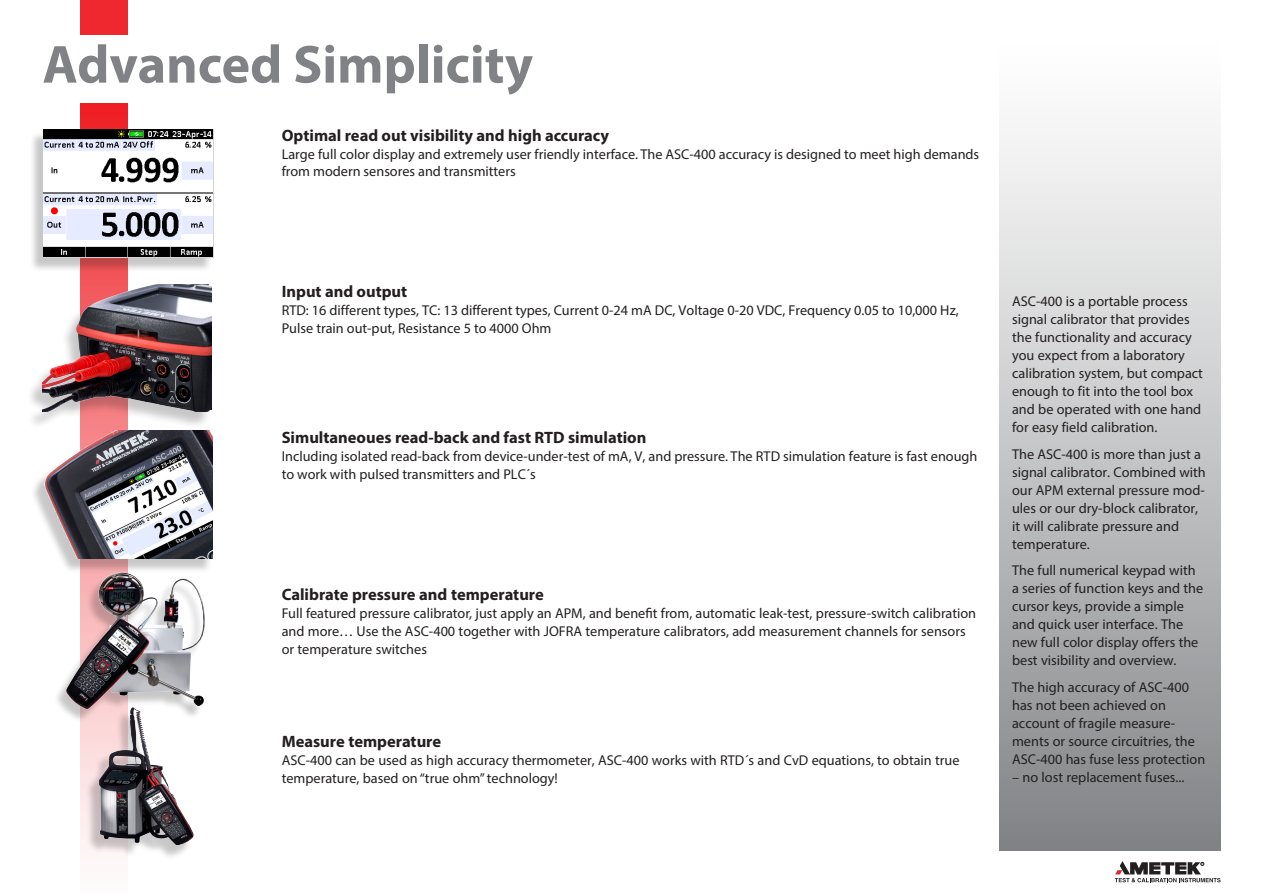
<style>
.page{position:relative;width:1263px;height:893px;background:#fff}
.page>*{position:absolute;margin:0;border:0;box-sizing:border-box;transform-origin:0 0}
.t1{font:700 54px "Myriad Pro";color:#808285}
.t2{font:700 16.5px "Myriad Pro";color:#231f20}
._1_Body_Text_Black_9{font:14.25px/18px "Myriad Pro";color:#231f20}
</style>
<div class="page">
<div style="left:999px;top:42px;width:221px;height:808px;background:linear-gradient(to bottom,#fff,#838588)"></div>
<svg style="left:1115px;top:861px;width:105px;height:21px"></svg>
<div style="left:81px;top:0;width:47px;height:35px;background:#ee282e"></div>
<svg style="left:81px;top:103px;width:47px;height:749px;fill:#ee2429"></svg>
<div style="left:29px;top:131px;width:184px;height:142px;background:#231f20;opacity:.25"></div>
<img style="left:43px;top:129px;width:170px;height:127px">
<div style="left:31px;top:433px;width:181px;height:141px;background:#231f20;opacity:.25"></div>
<img style="left:43px;top:430px;width:170px;height:128px">
<div style="left:53px;top:575px;width:150px;height:149px;background:#231f20;opacity:.25"></div>
<img style="left:64px;top:570px;width:142px;height:139px">
<div style="left:85px;top:710px;width:108px;height:151px;background:#231f20;opacity:.25"></div>
<img style="left:97px;top:705px;width:99px;height:143px">
<div style="left:27px;top:285px;width:185px;height:144px;background:#231f20;opacity:.25"></div>
<img style="left:42px;top:285px;width:169px;height:127px">
<p class="t1" style="left:43px;top:29px;width:492px">Advanced Simplicity</p>
<p class="t2" style="left:282px;top:125px;width:329px">Optimal read out visibility and high accuracy</p>
<p class="_1_Body_Text_Black_9" style="left:282px;top:145px;width:699px;line-height:17.1px">Large full color display and extremely user friendly interface. The ASC-400 accuracy is designed to meet high demands from modern sensores and transmitters</p>
<p class="t2" style="left:282px;top:281px;width:127px">Input and output</p>
<p class="_1_Body_Text_Black_9" style="left:282px;top:301px;width:678px">RTD: 16 different types, TC: 13 different types, Current 0-24 mA DC, Voltage 0-20 VDC, Frequency 0.05 to 10,000 Hz,<br>Pulse train out-put, Resistance 5 to 4000 Ohm</p>
<p class="t2" style="left:282px;top:427px;width:366px">Simultaneoues read-back and fast RTD simulation</p>
<p class="_1_Body_Text_Black_9" style="left:282px;top:447px;width:697px">Including isolated read-back from device-under-test of mA, V, and pressure. The RTD simulation feature is fast enough to work with pulsed transmitters and PLC´s</p>
<p class="t2" style="left:282px;top:583px;width:264px">Calibrate pressure and temperature</p>
<p class="_1_Body_Text_Black_9" style="left:282px;top:604px;width:696px">Full featured pressure calibrator, just apply an APM, and benefit from, automatic leak-test, pressure-switch calibration and more… Use the ASC-400 together with JOFRA temperature calibrators, add measurement channels for sensors or temperature switches</p>
<p class="t2" style="left:282px;top:731px;width:161px">Measure temperature</p>
<p class="_1_Body_Text_Black_9" style="left:282px;top:751px;width:679px">ASC-400 can be used as high accuracy thermometer, ASC-400 works with RTD´s and CvD equations, to obtain true temperature, based on “true ohm” technology!</p>
<p class="_1_Body_Text_Black_9" style="left:1012px;top:292px;width:192px">ASC-400 is a portable process signal calibrator that provides the functionality and accuracy you expect from a laboratory calibration system, but compact enough to fit into the tool box and be operated with one hand for easy field calibration.</p>
<p class="_1_Body_Text_Black_9" style="left:1012px;top:445px;width:195px">The ASC-400 is more than just a signal calibrator. Combined with our APM external pressure mod&shy;ules or our dry-block calibrator, it will calibrate pressure and temperature.</p>
<p class="_1_Body_Text_Black_9" style="left:1012px;top:561px;width:193px">The full numerical keypad with a series of function keys and the cursor keys, provide a simple and quick user interface. The new full color display offers the best visibility and overview.</p>
<p class="_1_Body_Text_Black_9" style="left:1012px;top:678px;width:195px">The high accuracy of ASC-400 has not been achieved on account of fragile measure&shy;ments or source circuitries, the<br>ASC-400 has fuse less protection</p>
<p class="_1_Body_Text_Black_9" style="left:1012px;top:768px;width:174px">– no lost replacement fuses...</p>
</div>
